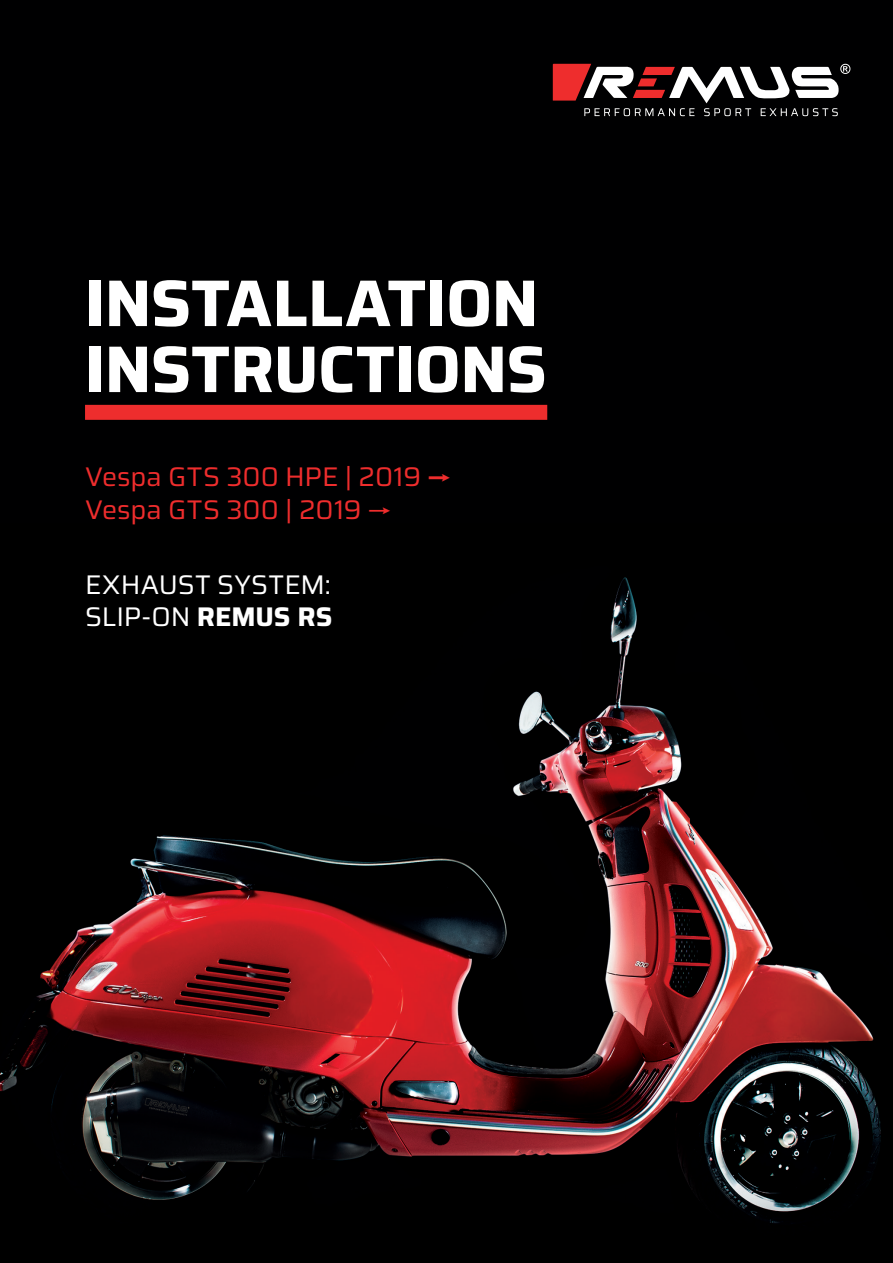
<style>
.page{position:relative;width:893px;height:1263px;background:#fff}
.page>*{position:absolute;margin:0;border:0;box-sizing:border-box;transform-origin:0 0}
.t1{font:700 66px/66px "Saira";letter-spacing:-.015em;color:#fff}
.t2{font:27px/32.4px "Saira";color:#ee2d2d}
.t3{font:27px/32.4px "Saira";letter-spacing:.01em;color:#fff}
.s1{font-weight:700}
</style>
<div class="page">
<img style="left:0;top:0;width:893px;height:1263px">
<div style="left:85px;top:405px;width:462px;height:15px;background:#ee2d2d"></div>
<svg style="left:553px;top:64px;width:297px;height:52px"></svg>
<h1 class="t1" style="left:85px;top:268px;width:464px">INSTALLATION<br>INSTRUCTIONS</h1>
<p class="t2" style="left:85px;top:460px;width:368px">Vespa GTS 300 HPE | 2019 <span class="s1">→<br></span>Vespa GTS 300 | 2019 →</p>
<p class="t3" style="left:85px;top:567px;width:249px">EXHAUST SYSTEM:<br>SLIP-ON <span class="s1">REMUS RS</span></p>
</div>
